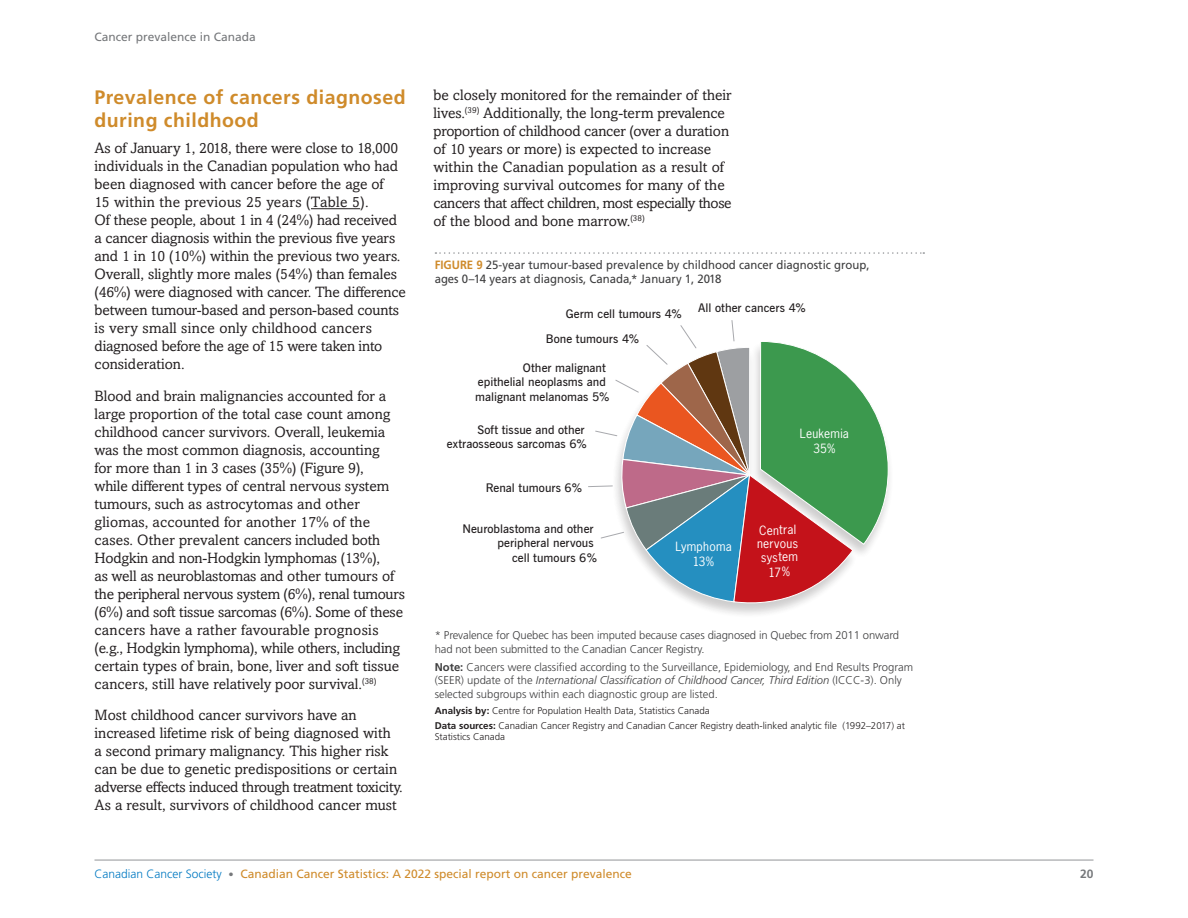
<style>
.page{position:relative;width:1188px;height:918px;background:#fff}
.page>*{position:absolute;margin:0;border:0;box-sizing:border-box;transform-origin:0 0}
.Heading_1{font:700 19.5px/23.4px "Frutiger LT Std";letter-spacing:.025em;color:#cf8b2b}
.Body_copy_SpAfter{font:15px/18px "Amasis MT Pro";color:#231f20}
.t1{font:600 12px/14.4px "News Gothic BT";letter-spacing:.005em;color:#231f20;text-align:right}
.Figure_Numbering{font:12px/14.4px "Frutiger LT Std";color:#3e3e3f;scale:.95 1}
.t2{font:12px "Frutiger LT Std";color:#cf8b2b}
.t3{font:12px/15px "News Gothic";letter-spacing:.015em;color:#fff;text-align:center}
.t4{font:12px "Frutiger LT Std";color:#76787b}
.t5{font:700 12px "Frutiger LT Std";color:#76787b}
.Text_beside_Figure{font:300 11.25px/13.5px "Frutiger LT Std";letter-spacing:-.01em;color:#3e3e3f}
.Figure_Footnote{font:300 9.75px/11.7px "Frutiger LT Std";color:#231f20}
.s1{font-weight:700;color:#cf8b2b}
.s2{font-weight:700}
.s3{font-style:italic}
.s4{font-weight:300;color:#0079c2}
.s5{font-weight:300;font-size:10.5px;color:#76787b}
</style>
<div class="page">
<div style="left:611px;top:347px;width:247px;height:271px;background:#231f20;opacity:.12"></div>
<svg style="left:435px;top:252px;width:489px;height:2px"></svg>
<svg style="left:588px;top:320px;width:301px;height:288px"></svg>
<hr style="left:94px;top:860px;width:1000px;height:1px;background:#939598">
<hr style="left:311px;top:208px;width:49px;height:1px;background:#231f20">
<p class="t4" style="left:94px;top:30px;width:163px">Cancer prevalence in Canada</p>
<p class="Heading_1" style="left:94px;top:85px;width:313px">Prevalence of cancers diagnosed during childhood</p>
<p class="Body_copy_SpAfter" style="left:94px;top:139px;width:313px">As of January 1, 2018, there were close to 18,000 individuals in the Canadian population who had been diagnosed with cancer before the age of<br>15 within the previous 25 years (Table 5).<br>Of these people, about 1 in 4 (24%) had received a cancer diagnosis within the previous five years and 1 in 10 (10%) within the previous two years.<br>Overall, slightly more males (54%) than females (46%) were diagnosed with cancer. The difference between tumour-based and person-based counts is very small since only childhood cancers diagnosed before the age of 15 were taken into consideration.</p>
<p class="Body_copy_SpAfter" style="left:94px;top:387px;width:312px">Blood and brain malignancies accounted for a large proportion of the total case count among childhood cancer survivors. Overall, leukemia was the most common diagnosis, accounting<br>for more than 1 in 3 cases (35%) (Figure 9),<br>while different types of central nervous system tumours, such as astrocytomas and other gliomas, accounted for another 17% of the cases. Other prevalent cancers included both Hodgkin and non-Hodgkin lymphomas (13%),<br>as well as neuroblastomas and other tumours of the peripheral nervous system (6%), renal tumours (6%) and soft tissue sarcomas (6%). Some of these cancers have a rather favourable prognosis (e.g., Hodgkin lymphoma), while others, including certain types of brain, bone, liver and soft tissue cancers, still have relatively poor survival.<sup>(38)</sup></p>
<p class="Body_copy_SpAfter" style="left:94px;top:706px;width:310px">Most childhood cancer survivors have an increased lifetime risk of being diagnosed with<br>a second primary malignancy. This higher risk can be due to genetic predispositions or certain adverse effects induced through treatment toxicity.<br>As a result, survivors of childhood cancer must</p>
<p class="Body_copy_SpAfter" style="left:434px;top:86px;width:300px">be closely monitored for the remainder of their lives.<sup>(39)</sup> Additionally, the long-term prevalence proportion of childhood cancer (over a duration of 10 years or more) is expected to increase within the Canadian population as a result of improving survival outcomes for many of the cancers that affect children, most especially those of the blood and bone marrow.<sup>(38)</sup></p>
<p class="Figure_Numbering" style="left:435px;top:257px;width:459px"><span class="s1">FIGURE 9</span> 25-year tumour-based prevalence by childhood cancer diagnostic group, ages 0–14 years at diagnosis, Canada,* January 1, 2018</p>
<p class="t1" style="left:566px;top:306px;width:118px">Germ cell tumours 4%</p>
<p class="t1" style="left:698px;top:300px;width:109px">All other cancers 4%</p>
<p class="t1" style="left:546px;top:332px;width:95px">Bone tumours 4%</p>
<p class="t1" style="left:475px;top:360px;width:136px;text-align:left;text-indent:48px">Other malignant epithelial neoplasms and malignant melanomas 5%</p>
<p class="t1" style="left:447px;top:422px;width:142px">Soft tissue and other extraosseous sarcomas 6%</p>
<p class="t1" style="left:486px;top:480px;width:98px">Renal tumours 6%</p>
<p class="t1" style="left:462px;top:521px;width:133px">Neuroblastoma and other</p>
<p class="t1" style="left:497px;top:536px;width:98px">peripheral nervous</p>
<p class="t1" style="left:512px;top:550px;width:87px">cell tumours 6%</p>
<p class="t3" style="left:800px;top:426px;width:51px">Leukemia<br>35%</p>
<p class="t3" style="left:675px;top:539px;width:58px">Lymphoma<br>13%</p>
<p class="t3" style="left:757px;top:523px;width:43px;line-height:13.5px;text-align:left">Central nervous system</p>
<p class="t3" style="left:768px;top:564px;width:23px">17%</p>
<p class="Text_beside_Figure" style="left:435px;top:629px;width:466px">* Prevalence for Quebec has been imputed because cases diagnosed in Quebec from 2011 onward had not been submitted to the Canadian Cancer Registry.</p>
<p class="Text_beside_Figure" style="left:435px;top:661px;width:480px"><span class="s2">Note:</span> Cancers were classified according to the Surveillance, Epidemiology, and End Results Program (SEER) update of the <span class="s3">International Classification of Childhood Cancer, Third Edition</span> (ICCC-3). Only selected subgroups within each diagnostic group are listed.</p>
<p class="Figure_Footnote" style="left:435px;top:705px;width:277px"><span class="s2">Analysis by:</span> Centre for Population Health Data, Statistics Canada</p>
<p class="Figure_Footnote" style="left:435px;top:720px;width:472px"><span class="s2">Data sources:</span> Canadian Cancer Registry and Canadian Cancer Registry death-linked analytic file (1992–2017) at<br>Statistics Canada</p>
<p class="t2" style="left:94px;top:867px;width:539px"><span class="s4">Canadian Cancer Society</span> <span class="s5">•</span> Canadian Cancer Statistics: A 2022 special report on cancer prevalence</p>
<p class="t5" style="left:1080px;top:866px;width:15px">20</p>
</div>
